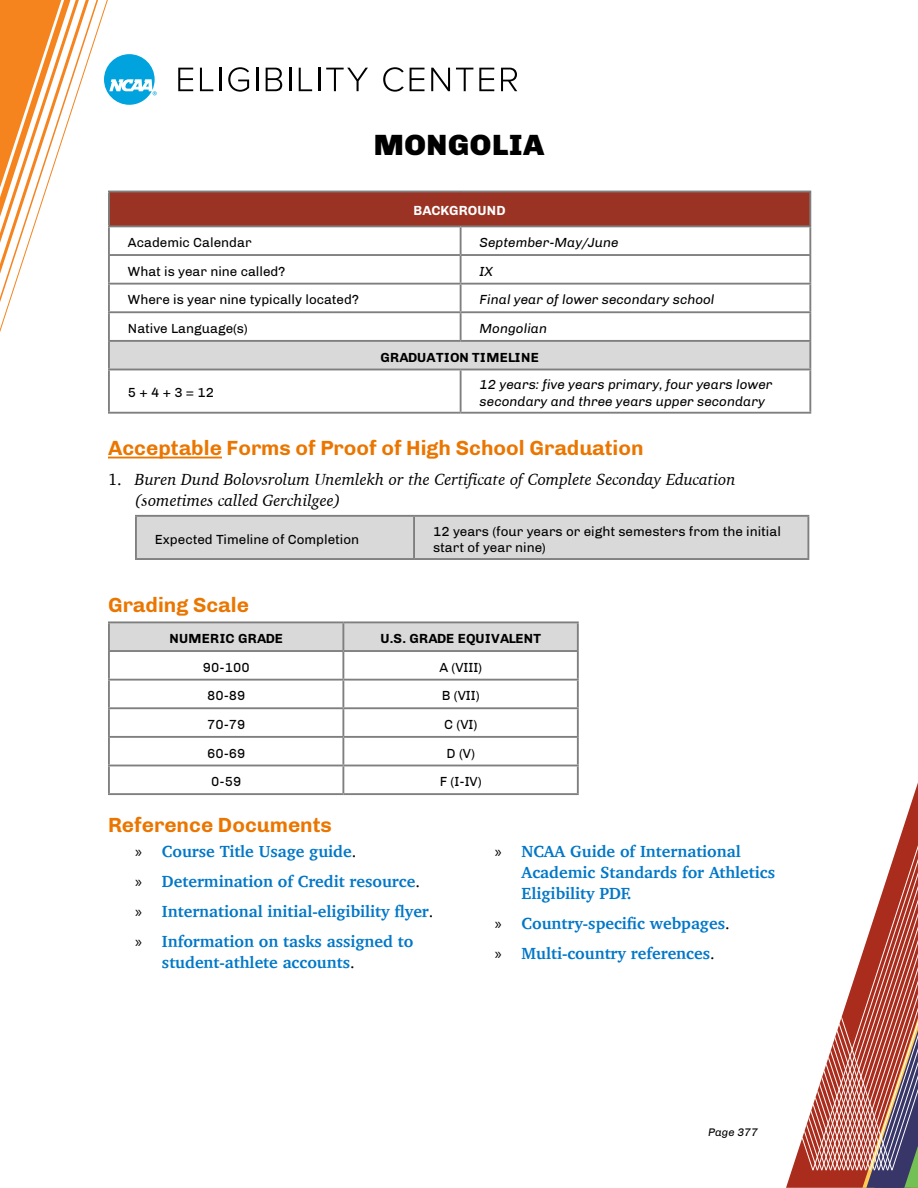
<style>
.page{position:relative;width:918px;height:1188px;background:#fff}
.page>*{position:absolute;margin:0;border:0;box-sizing:border-box;transform-origin:0 0}
.t1{font:900 30px "Chivo";letter-spacing:.02em;color:#000}
.t2{font:700 21px "Chivo";color:#ea7600}
.t3{font:700 16.5px/30px "Charter";color:#0077c8}
.t4{font:italic 16.5px/21px "Charter";color:#000}
.t5{font:13.5px/16.2px "Chivo";color:#000}
.t6{font:italic 13.5px/16.2px "Chivo";color:#000}
.t7{font:700 13.5px "Chivo";letter-spacing:.02em;color:#000}
.t8{font:700 13.5px "Chivo";letter-spacing:.01em;color:#fff}
.t9{font:italic 11.25px "Chivo";color:#000}
.s1{font-style:normal}
.s2{font-family:"Myriad Pro";font-weight:400;color:#000}
.s3{font-weight:400;color:#000}
</style>
<div class="page">
<svg style="left:61px;top:0;width:88px;height:767px"></svg>
<svg style="left:0;top:0;width:61px;height:332px"></svg>
<svg style="left:178px;top:68px;width:15px;height:23px"></svg>
<svg style="left:200px;top:68px;width:13px;height:23px"></svg>
<hr style="left:220px;top:68px;width:2px;height:23px;background:#000">
<svg style="left:228px;top:67px;width:21px;height:25px"></svg>
<hr style="left:256px;top:68px;width:2px;height:23px;background:#000">
<svg style="left:266px;top:68px;width:16px;height:23px"></svg>
<hr style="left:289px;top:68px;width:2px;height:23px;background:#000">
<svg style="left:299px;top:68px;width:13px;height:23px"></svg>
<hr style="left:318px;top:68px;width:2px;height:23px;background:#000">
<svg style="left:326px;top:68px;width:42px;height:23px"></svg>
<svg style="left:383px;top:67px;width:21px;height:25px"></svg>
<svg style="left:410px;top:68px;width:15px;height:23px"></svg>
<svg style="left:431px;top:68px;width:19px;height:23px"></svg>
<svg style="left:456px;top:68px;width:17px;height:23px"></svg>
<svg style="left:479px;top:68px;width:15px;height:23px"></svg>
<svg style="left:501px;top:68px;width:16px;height:23px"></svg>
<svg style="left:104px;top:54px;width:53px;height:51px"></svg>
<svg style="left:786px;top:782px;width:132px;height:406px"></svg>
<hr style="left:108px;top:457px;width:114px;height:1px;background:#ea7600">
<div style="left:109px;top:191px;width:701px;height:35px;background:#9a3324"></div>
<div style="left:109px;top:341px;width:701px;height:29px;background:#d9d9d9"></div>
<hr style="left:108px;top:227px;width:2px;height:27px;background:#7f7f7f">
<hr style="left:460px;top:227px;width:2px;height:27px;background:#7f7f7f">
<hr style="left:809px;top:227px;width:2px;height:27px;background:#7f7f7f">
<hr style="left:108px;top:254px;width:353px;height:2px;background:#7f7f7f">
<hr style="left:108px;top:256px;width:2px;height:27px;background:#7f7f7f">
<hr style="left:461px;top:254px;width:350px;height:2px;background:#7f7f7f">
<hr style="left:460px;top:256px;width:2px;height:27px;background:#7f7f7f">
<hr style="left:809px;top:256px;width:2px;height:27px;background:#7f7f7f">
<hr style="left:108px;top:283px;width:353px;height:2px;background:#7f7f7f">
<hr style="left:108px;top:285px;width:2px;height:26px;background:#7f7f7f">
<hr style="left:461px;top:283px;width:350px;height:2px;background:#7f7f7f">
<hr style="left:460px;top:285px;width:2px;height:26px;background:#7f7f7f">
<hr style="left:809px;top:285px;width:2px;height:26px;background:#7f7f7f">
<hr style="left:108px;top:311px;width:353px;height:2px;background:#7f7f7f">
<hr style="left:108px;top:313px;width:2px;height:27px;background:#7f7f7f">
<hr style="left:461px;top:311px;width:350px;height:2px;background:#7f7f7f">
<hr style="left:460px;top:313px;width:2px;height:27px;background:#7f7f7f">
<hr style="left:809px;top:313px;width:2px;height:27px;background:#7f7f7f">
<hr style="left:108px;top:340px;width:353px;height:2px;background:#7f7f7f">
<hr style="left:108px;top:342px;width:2px;height:27px;background:#7f7f7f">
<hr style="left:461px;top:340px;width:350px;height:2px;background:#7f7f7f">
<hr style="left:809px;top:342px;width:2px;height:27px;background:#7f7f7f">
<hr style="left:108px;top:369px;width:353px;height:1px;background:#7f7f7f">
<hr style="left:108px;top:370px;width:2px;height:42px;background:#7f7f7f">
<hr style="left:461px;top:369px;width:350px;height:1px;background:#7f7f7f">
<hr style="left:460px;top:370px;width:2px;height:42px;background:#7f7f7f">
<hr style="left:809px;top:370px;width:2px;height:42px;background:#7f7f7f">
<hr style="left:108px;top:412px;width:353px;height:2px;background:#7f7f7f">
<hr style="left:461px;top:412px;width:350px;height:2px;background:#7f7f7f">
<hr style="left:108px;top:191px;width:353px;height:1px;background:#7f7f7f">
<hr style="left:108px;top:192px;width:2px;height:33px;background:#7f7f7f">
<hr style="left:461px;top:191px;width:350px;height:1px;background:#7f7f7f">
<hr style="left:809px;top:192px;width:2px;height:33px;background:#7f7f7f">
<hr style="left:108px;top:225px;width:353px;height:2px;background:#7f7f7f">
<hr style="left:461px;top:225px;width:350px;height:2px;background:#7f7f7f">
<div style="left:137px;top:517px;width:670px;height:41px;background:#d9d9d9"></div>
<hr style="left:135px;top:515px;width:279px;height:2px;background:#7f7f7f">
<hr style="left:135px;top:517px;width:2px;height:41px;background:#7f7f7f">
<hr style="left:414px;top:515px;width:395px;height:2px;background:#7f7f7f">
<hr style="left:413px;top:517px;width:2px;height:41px;background:#7f7f7f">
<hr style="left:807px;top:517px;width:2px;height:41px;background:#7f7f7f">
<hr style="left:135px;top:558px;width:279px;height:2px;background:#7f7f7f">
<hr style="left:414px;top:558px;width:395px;height:2px;background:#7f7f7f">
<div style="left:110px;top:623px;width:467px;height:27px;background:#d9d9d9"></div>
<hr style="left:108px;top:621px;width:235px;height:2px;background:#7f7f7f">
<hr style="left:108px;top:623px;width:2px;height:27px;background:#7f7f7f">
<hr style="left:343px;top:621px;width:236px;height:2px;background:#7f7f7f">
<hr style="left:108px;top:650px;width:235px;height:2px;background:#7f7f7f">
<hr style="left:343px;top:650px;width:236px;height:2px;background:#7f7f7f">
<hr style="left:108px;top:679px;width:235px;height:2px;background:#7f7f7f">
<hr style="left:108px;top:681px;width:2px;height:26px;background:#7f7f7f">
<hr style="left:343px;top:679px;width:236px;height:2px;background:#7f7f7f">
<hr style="left:108px;top:707px;width:235px;height:2px;background:#7f7f7f">
<hr style="left:108px;top:709px;width:2px;height:27px;background:#7f7f7f">
<hr style="left:343px;top:707px;width:236px;height:2px;background:#7f7f7f">
<hr style="left:108px;top:736px;width:235px;height:2px;background:#7f7f7f">
<hr style="left:343px;top:736px;width:236px;height:2px;background:#7f7f7f">
<hr style="left:342px;top:623px;width:2px;height:27px;background:#7f7f7f">
<hr style="left:577px;top:623px;width:2px;height:27px;background:#7f7f7f">
<hr style="left:108px;top:652px;width:2px;height:27px;background:#7f7f7f">
<hr style="left:342px;top:652px;width:2px;height:27px;background:#7f7f7f">
<hr style="left:577px;top:652px;width:2px;height:27px;background:#7f7f7f">
<hr style="left:342px;top:681px;width:2px;height:26px;background:#7f7f7f">
<hr style="left:577px;top:681px;width:2px;height:26px;background:#7f7f7f">
<hr style="left:342px;top:709px;width:2px;height:27px;background:#7f7f7f">
<hr style="left:577px;top:709px;width:2px;height:27px;background:#7f7f7f">
<hr style="left:108px;top:738px;width:2px;height:27px;background:#7f7f7f">
<hr style="left:342px;top:738px;width:2px;height:27px;background:#7f7f7f">
<hr style="left:577px;top:738px;width:2px;height:27px;background:#7f7f7f">
<hr style="left:108px;top:765px;width:235px;height:1px;background:#7f7f7f">
<hr style="left:108px;top:766px;width:2px;height:27px;background:#7f7f7f">
<hr style="left:343px;top:765px;width:236px;height:1px;background:#7f7f7f">
<hr style="left:342px;top:766px;width:2px;height:27px;background:#7f7f7f">
<hr style="left:577px;top:766px;width:2px;height:27px;background:#7f7f7f">
<hr style="left:108px;top:793px;width:235px;height:2px;background:#7f7f7f">
<hr style="left:343px;top:793px;width:236px;height:2px;background:#7f7f7f">
<h1 class="t1" style="left:374px;top:120px;width:172px">MONGOLIA</h1>
<p class="t8" style="left:414px;top:200px;width:94px">BACKGROUND</p>
<p class="t5" style="left:128px;top:234px;width:125px">Academic Calendar</p>
<p class="t6" style="left:480px;top:234px;width:141px">September-May/June</p>
<p class="t5" style="left:128px;top:262px;width:159px">What is year nine called?</p>
<p class="t6" style="left:480px;top:262px;width:15px">IX</p>
<p class="t5" style="left:128px;top:291px;width:232px">Where is year nine typically located?</p>
<p class="t6" style="left:480px;top:291px;width:236px">Final year of lower secondary school</p>
<p class="t5" style="left:128px;top:319px;width:121px">Native Language(s)</p>
<p class="t6" style="left:480px;top:319px;width:69px">Mongolian</p>
<p class="t7" style="left:380px;top:346px;width:160px">GRADUATION TIMELINE</p>
<p class="t5" style="left:128px;top:384px;width:88px">5 + 4 + 3 = 12</p>
<p class="t6" style="left:480px;top:376px;width:294px">12 years: five years primary, four years lower secondary and three years upper secondary</p>
<p class="t2" style="left:108px;top:431px;width:537px">Acceptable Forms of Proof of High School Graduation</p>
<p class="t4" style="left:135px;top:469px;width:602px;text-indent:-27px"><span class="s1">1.</span> Buren Dund Bolovsrolum Unemlekh or the Certificate of Complete Seconday Education (sometimes called Gerchilgee)</p>
<p class="t5" style="left:155px;top:530px;width:206px">Expected Timeline of Completion</p>
<p class="t5" style="left:433px;top:522px;width:349px">12 years (four years or eight semesters from the initial start of year nine)</p>
<p class="t2" style="left:108px;top:589px;width:142px">Grading Scale</p>
<p class="t7" style="left:169px;top:628px;width:115px">NUMERIC GRADE</p>
<p class="t7" style="left:380px;top:628px;width:162px">U.S. GRADE EQUIVALENT</p>
<p class="t5" style="left:203px;top:658px;width:48px">90-100</p>
<p class="t5" style="left:439px;top:658px;width:44px">A (VIII)</p>
<p class="t5" style="left:207px;top:687px;width:40px">80-89</p>
<p class="t5" style="left:442px;top:687px;width:39px">B (VII)</p>
<p class="t5" style="left:207px;top:715px;width:40px">70-79</p>
<p class="t5" style="left:444px;top:715px;width:35px">C (VI)</p>
<p class="t5" style="left:207px;top:744px;width:40px">60-69</p>
<p class="t5" style="left:447px;top:744px;width:30px">D (V)</p>
<p class="t5" style="left:211px;top:773px;width:32px">0-59</p>
<p class="t5" style="left:440px;top:773px;width:43px">F (I-IV)</p>
<p class="t2" style="left:108px;top:808px;width:225px">Reference Documents</p>
<p class="t3" style="left:135px;top:836px;width:300px"><span class="s2">»</span> Course Title Usage guide<span class="s3">.<br></span><span class="s2">»</span> Determination of Credit resource<span class="s3">.<br></span><span class="s2">»</span> International initial-eligibility flyer<span class="s3">. </span><span class="s2">»</span> Information on tasks assigned to</p>
<p class="t3" style="left:162px;top:947px;width:194px">student-athlete accounts<span class="s3">.</span></p>
<p class="t3" style="left:522px;top:841px;width:255px;line-height:21px;text-indent:-27px"><span class="s2">»</span> NCAA Guide of International<br>Academic Standards for Athletics<br>Eligibility PDF.</p>
<p class="t3" style="left:495px;top:908px;width:237px"><span class="s2">»</span> Country-specific webpages<span class="s3">. </span><span class="s2">»</span> Multi-country references<span class="s3">.</span></p>
<p class="t9" style="left:708px;top:1124px;width:52px">Page 377</p>
</div>
